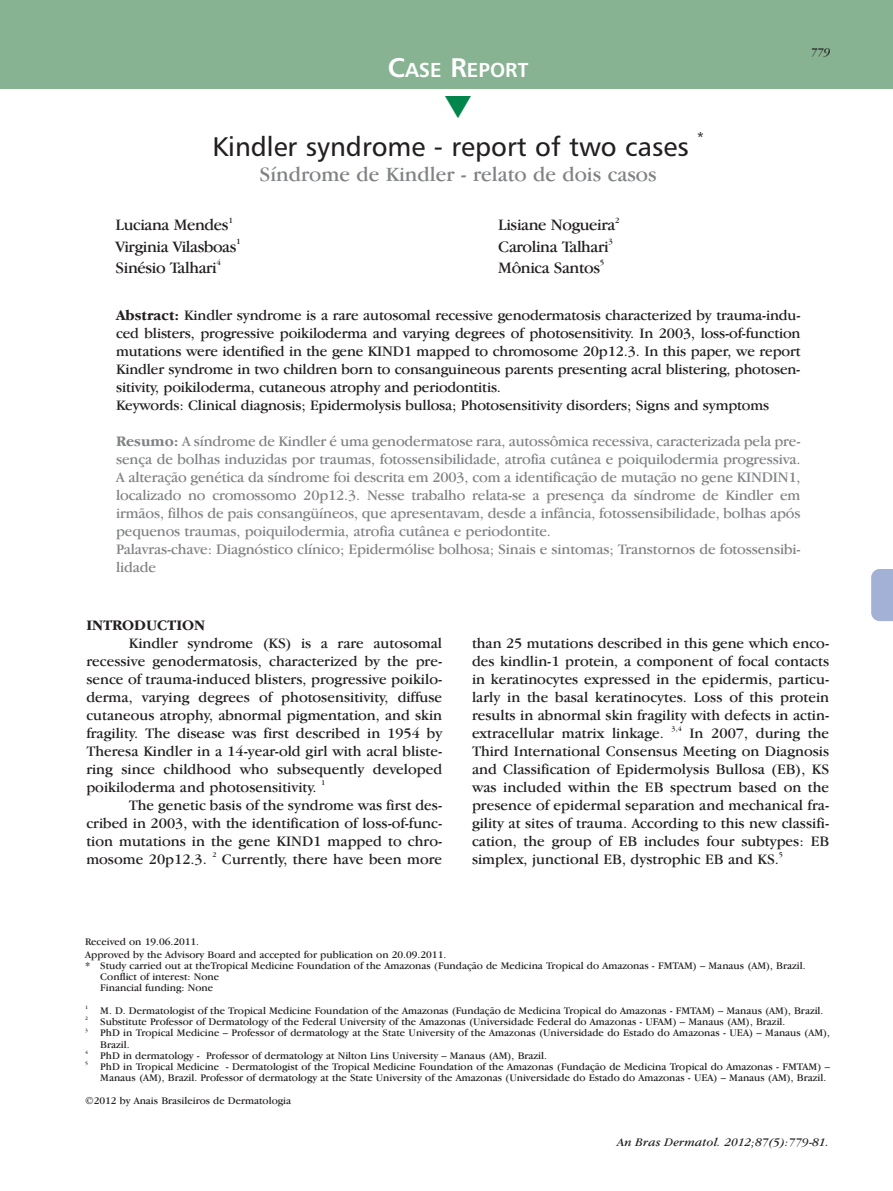
<style>
.page{position:relative;width:893px;height:1191px;background:#fff}
.page>*{position:absolute;margin:0;border:0;box-sizing:border-box;transform-origin:0 0}
.t1{font:27px "Humanist 777 BT Roman B";color:#231f20}
.t2{font:21px "Garamond IT Cby BT";color:#808285}
.t3{font:20.25px "Humanist 777 BT Bold B";color:#fff}
.t4{font:16.5px "Garamond IT Cby BT";letter-spacing:-.02em;color:#231f20}
.t5{font:15px/18px "Garamond IT Cby BT";letter-spacing:-.01em;color:#231f20;text-align:justify}
.t6{font:15px/18px "Garamond IT Cby BT";letter-spacing:-.01em;color:#808285}
.t7{font:700 15px "Garamond IT Cby BT";color:#231f20}
.t8{font:13.5px "Humanist 777 BT Roman B";color:#231f20}
.t9{font:italic 12px "Garamond IT Cby BT";letter-spacing:.015em;color:#231f20}
.t10{font:10.5px/11.2px "Garamond IT Cby BT";color:#231f20}
.t11{font:8.25px "Garamond IT Cby BT";color:#231f20}
.t12{font:7.5px "Garamond IT Cby BT";color:#231f20}
.t13{font:5.25px "Garamond IT Cby BT";color:#231f20}
.s1{font-size:27px}
.s2{font-weight:700}
</style>
<div class="page">
<div style="left:0;top:0;width:893px;height:88px;background:#87b392"></div>
<svg style="left:871px;top:569px;width:22px;height:52px"></svg>
<h3 class="t3" style="left:388px;top:62px;width:142px"><span class="s1">C</span>ASE <span class="s1">R</span>EPORT</h3>
<p class="t9" style="left:811px;top:47px;width:21px">779</p>
<h1 class="t1" style="left:212px;top:135px;width:478px">Kindler syndrome - report of two cases</h1>
<h2 class="t2" style="left:259px;top:166px;width:399px">Síndrome de Kindler - relato de dois casos</h2>
<p class="t8" style="left:697px;top:132px;width:8px">*</p>
<p class="t4" style="left:116px;top:219px;width:115px">Luciana Mendes</p>
<p class="t11" style="left:228px;top:217px;width:6px">1</p>
<p class="t4" style="left:498px;top:219px;width:119px">Lisiane Nogueira</p>
<p class="t11" style="left:615px;top:217px;width:6px">2</p>
<p class="t4" style="left:116px;top:240px;width:122px">Virginia Vilasboas</p>
<p class="t11" style="left:236px;top:238px;width:6px">1</p>
<p class="t4" style="left:498px;top:240px;width:112px">Carolina Talhari</p>
<p class="t11" style="left:608px;top:238px;width:6px">3</p>
<p class="t4" style="left:116px;top:261px;width:103px">Sinésio Talhari</p>
<p class="t11" style="left:216px;top:259px;width:6px">4</p>
<p class="t4" style="left:498px;top:261px;width:103px">Mônica Santos</p>
<p class="t11" style="left:600px;top:259px;width:6px">5</p>
<p class="t5" style="left:116px;top:307px;width:686px;text-align:left"><span class="s2">Abstract:</span> Kindler syndrome is a rare autosomal recessive genodermatosis characterized by trauma-indu&shy;ced blisters, progressive poikiloderma and varying degrees of photosensitivity. In 2003, loss-of-function mutations were identified in the gene KIND1 mapped to chromosome 20p12.3. In this paper, we report Kindler syndrome in two children born to consanguineous parents presenting acral blistering, photosen&shy;sitivity, poikiloderma, cutaneous atrophy and periodontitis.<br>Keywords: Clinical diagnosis; Epidermolysis bullosa; Photosensitivity disorders; Signs and symptoms</p>
<p class="t6" style="left:116px;top:433px;width:686px"><span class="s2">Resumo:</span> A síndrome de Kindler é uma genodermatose rara, autossômica recessiva, caracterizada pela pre&shy;sença de bolhas induzidas por traumas, fotossensibilidade, atrofia cutânea e poiquilodermia progressiva.<br>A alteração genética da síndrome foi descrita em 2003, com a identificação de mutação no gene KINDIN1, localizado no cromossomo 20p12.3. Nesse trabalho relata-se a presença da síndrome de Kindler em irmãos, filhos de pais consangüíneos, que apresentavam, desde a infância, fotossensibilidade, bolhas após pequenos traumas, poiquilodermia, atrofia cutânea e periodontite.<br>Palavras-chave: Diagnóstico clínico; Epidermólise bolhosa; Sinais e sintomas; Transtornos de fotossensibi&shy;lidade</p>
<p class="t7" style="left:86px;top:620px;width:120px">INTRODUCTION</p>
<p class="t5" style="left:86px;top:635px;width:357px;text-indent:43px">Kindler syndrome (KS) is a rare autosomal recessive genodermatosis, characterized by the pre&shy;sence of trauma-induced blisters, progressive poikilo&shy;derma, varying degrees of photosensitivity, diffuse cutaneous atrophy, abnormal pigmentation, and skin fragility. The disease was first described in 1954 by Theresa Kindler in a 14-year-old girl with acral bliste&shy;ring since childhood who subsequently developed poikiloderma and photosensitivity.</p>
<p class="t12" style="left:321px;top:780px;width:6px">1</p>
<p class="t5" style="left:86px;top:797px;width:357px;text-indent:43px">The genetic basis of the syndrome was first des&shy;cribed in 2003, with the identification of loss-of-func&shy;tion mutations in the gene KIND1 mapped to chro&shy;mosome 20p12.3.</p>
<p class="t12" style="left:212px;top:852px;width:6px">2</p>
<p class="t5" style="left:222px;top:851px;width:222px">Currently, there have been more</p>
<p class="t5" style="left:472px;top:635px;width:359px">than 25 mutations described in this gene which enco&shy;des kindlin-1 protein, a component of focal contacts in keratinocytes expressed in the epidermis, particu&shy;larly in the basal keratinocytes. Loss of this protein results in abnormal skin fragility with defects in actin&shy;extracellular matrix linkage.</p>
<p class="t12" style="left:672px;top:726px;width:12px">3,4</p>
<p class="t5" style="left:472px;top:725px;width:359px;text-indent:218px">In 2007, during the Third International Consensus Meeting on Diagnosis and Classification of Epidermolysis Bullosa (EB), KS was included within the EB spectrum based on the presence of epidermal separation and mechanical fra&shy;gility at sites of trauma. According to this new classifi&shy;cation, the group of EB includes four subtypes: EB simplex, junctional EB, dystrophic EB and KS.</p>
<p class="t12" style="left:779px;top:852px;width:6px">5</p>
<p class="t10" style="left:85px;top:936px;width:363px;line-height:12.6px">Received on 19.06.2011.<br>Approved by the Advisory Board and accepted for publication on 20.09.2011.</p>
<p class="t10" style="left:100px;top:960px;width:707px;text-indent:-15px">* Study carried out at theTropical Medicine Foundation of the Amazonas (Fundação de Medicina Tropical do Amazonas - FMTAM) – Manaus (AM), Brazil.<br>Conflict of interest: None<br>Financial funding: None</p>
<p class="t13" style="left:85px;top:1005px;width:4px">1</p>
<p class="t10" style="left:100px;top:1005px;width:725px">M. D. Dermatologist of the Tropical Medicine Foundation of the Amazonas (Fundação de Medicina Tropical do Amazonas - FMTAM) – Manaus (AM), Brazil.</p>
<p class="t13" style="left:85px;top:1016px;width:4px">2</p>
<p class="t10" style="left:100px;top:1017px;width:687px">Substitute Professor of Dermatology of the Federal University of the Amazonas (Universidade Federal do Amazonas - UFAM) – Manaus (AM), Brazil.</p>
<p class="t13" style="left:85px;top:1028px;width:4px">3</p>
<p class="t10" style="left:100px;top:1028px;width:731px">PhD in Tropical Medicine – Professor of dermatology at the State University of the Amazonas (Universidade do Estado do Amazonas - UEA) – Manaus (AM),<br>Brazil.</p>
<p class="t13" style="left:85px;top:1050px;width:4px">4</p>
<p class="t10" style="left:100px;top:1050px;width:448px">PhD in dermatology - Professor of dermatology at Nilton Lins University – Manaus (AM), Brazil.</p>
<p class="t13" style="left:85px;top:1061px;width:4px">5</p>
<p class="t10" style="left:100px;top:1062px;width:731px">PhD in Tropical Medicine - Dermatologist of the Tropical Medicine Foundation of the Amazonas (Fundação de Medicina Tropical do Amazonas - FMTAM) –<br>Manaus (AM), Brazil. Professor of dermatology at the State University of the Amazonas (Universidade do Estado do Amazonas - UEA) – Manaus (AM), Brazil.</p>
<p class="t10" style="left:85px;top:1095px;width:208px">©2012 by Anais Brasileiros de Dermatologia</p>
<p class="t9" style="left:617px;top:1137px;width:213px">An Bras Dermatol. 2012;87(5 ):779-81.</p>
</div>
